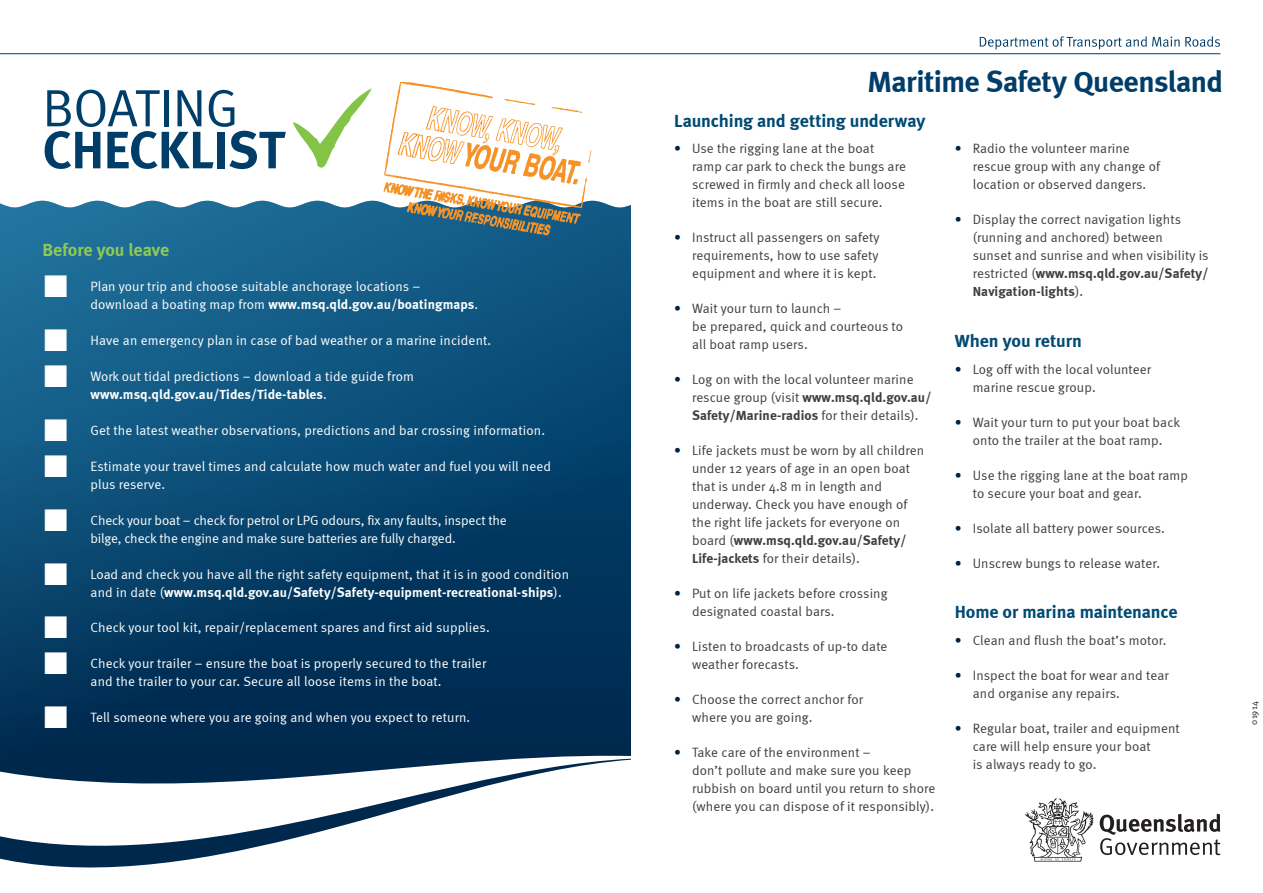
<style>
.page{position:relative;width:1263px;height:893px;background:#fff}
.page>*{position:absolute;margin:0;border:0;box-sizing:border-box;transform-origin:0 0}
.Level_1_Heading__24p{font:700 52.5px/42px "Meta";letter-spacing:-.01em;color:#003e69}
.Level_1_Heading__30p{font:700 30px "Meta";letter-spacing:-.015em;color:#003e69}
.Level_3_Heading__18p{font:700 18px "Meta";letter-spacing:-.01em;color:#004a73}
.Level_3_Heading__18p-2{font:700 18px "Meta";letter-spacing:-.005em;color:#8ec957}
.t1{font:13.5px/18px "Meta Normal";letter-spacing:.01em;color:#3e3e3f}
.t2{font:13.5px/18px "Meta Normal";letter-spacing:.01em;color:#fff}
.t3{font:13.5px/18px "Meta Normal";letter-spacing:-.01em;color:#fff}
.Secondary_Body_text{font:9px "Meta Normal";letter-spacing:.01em;color:#231f20}
.s1{font-family:"Meta Normal";font-weight:400}
.s2{font-family:"Meta";font-weight:700}
.s3{color:#002444}
</style>
<div class="page">
<svg style="left:0;top:786px;width:486px;height:82px"></svg>
<svg style="left:0;top:201px;width:631px;height:584px;background:#104b73"></svg>
<svg style="left:1100px;top:814px;width:120px;height:41px"></svg>
<svg style="left:1025px;top:798px;width:68px;height:64px"></svg>
<hr style="left:0;top:53px;width:1220px;height:1px;background:#003e69">
<svg style="left:980px;top:36px;width:199px;height:13px"></svg>
<svg style="left:1185px;top:36px;width:35px;height:11px"></svg>
<svg style="left:293px;top:88px;width:79px;height:80px"></svg>
<svg style="left:383px;top:82px;width:208px;height:153px"></svg>
<svg style="left:45px;top:275px;width:22px;height:22px"></svg>
<svg style="left:45px;top:329px;width:22px;height:22px"></svg>
<svg style="left:45px;top:365px;width:22px;height:22px"></svg>
<svg style="left:45px;top:419px;width:22px;height:22px"></svg>
<svg style="left:45px;top:455px;width:22px;height:22px"></svg>
<svg style="left:45px;top:509px;width:22px;height:22px"></svg>
<svg style="left:45px;top:563px;width:22px;height:22px"></svg>
<svg style="left:45px;top:616px;width:22px;height:22px"></svg>
<svg style="left:45px;top:652px;width:22px;height:22px"></svg>
<svg style="left:45px;top:706px;width:22px;height:22px"></svg>
<p class="Level_1_Heading__24p" style="left:43px;top:86px;width:244px"><span class="s1">BOATING<br></span>CHECKLIST</p>
<p class="Level_3_Heading__18p-2" style="left:43px;top:239px;width:128px">Before you leave</p>
<p class="t2" style="left:91px;top:278px;width:389px">Plan your trip and choose suitable anchorage locations – download a boating map from <span class="s2">www.msq.qld.gov.au/boatingmaps</span>.</p>
<p class="t2" style="left:91px;top:331px;width:402px">Have an emergency plan in case of bad weather or a marine incident.</p>
<p class="t2" style="left:91px;top:367px;width:325px">Work out tidal predictions – download a tide guide from <span class="s2">www.msq.qld.gov.au/Tides/Tide-tables</span>.</p>
<p class="t2" style="left:91px;top:421px;width:456px">Get the latest weather observations, predictions and bar crossing information.</p>
<p class="t2" style="left:91px;top:457px;width:462px">Estimate your travel times and calculate how much water and fuel you will need plus reserve.</p>
<p class="t3" style="left:91px;top:511px;width:418px">Check your boat – check for petrol or LPG odours, fix any faults, inspect the bilge, check the engine and make sure batteries are fully charged.</p>
<p class="t2" style="left:91px;top:565px;width:480px">Load and check you have all the right safety equipment, that it is in good condition and in date (<span class="s2">www.msq.qld.gov.au/Safety/Safety-equipment-recreational-ships</span>).</p>
<p class="t2" style="left:91px;top:619px;width:401px">Check your tool kit, repair/replacement spares and first aid supplies.</p>
<p class="t2" style="left:91px;top:654px;width:397px">Check your trailer – ensure the boat is properly secured to the trailer and the trailer to your car. Secure all loose items in the boat.</p>
<p class="t2" style="left:91px;top:708px;width:381px">Tell someone where you are going and when you expect to return.</p>
<p class="Level_1_Heading__30p" style="left:867px;top:64px;width:357px">Maritime Safety Queensland</p>
<p class="Level_3_Heading__18p" style="left:674px;top:110px;width:253px">Launching and getting underway</p>
<p class="t1" style="left:692px;top:139px;width:215px;text-indent:-18px"><span class="s3">•</span> Use the rigging lane at the boat ramp car park to check the bungs are screwed in firmly and check all loose items in the boat are still secure.</p>
<p class="t1" style="left:692px;top:228px;width:189px;text-align:justify;text-indent:-18px"><span class="s3">•</span> Instruct all passengers on safety requirements, how to use safety equipment and where it is kept.</p>
<p class="t1" style="left:692px;top:299px;width:213px;text-indent:-18px"><span class="s3">•</span> Wait your turn to launch –<br>be prepared, quick and courteous to all boat ramp users.</p>
<p class="t1" style="left:692px;top:370px;width:241px;text-indent:-18px"><span class="s3">•</span> Log on with the local volunteer marine rescue group (visit <span class="s2">www.msq.qld.gov.au/<br>Safety/Marine-radios</span> for their details).</p>
<p class="t1" style="left:692px;top:441px;width:234px;text-indent:-18px"><span class="s3">•</span> Life jackets must be worn by all children under 12 years of age in an open boat that is under 4.8 m in length and underway. Check you have enough of the right life jackets for everyone on board (<span class="s2">www.msq.qld.gov.au/Safety/ Life-jackets</span> for their details).</p>
<p class="t1" style="left:692px;top:584px;width:197px;text-indent:-18px"><span class="s3">•</span> Put on life jackets before crossing designated coastal bars.</p>
<p class="t1" style="left:692px;top:637px;width:197px;text-indent:-18px"><span class="s3">•</span> Listen to broadcasts of up-to date weather forecasts.</p>
<p class="t1" style="left:692px;top:690px;width:173px;text-indent:-18px"><span class="s3">•</span> Choose the correct anchor for where you are going.</p>
<p class="t1" style="left:692px;top:744px;width:245px;text-indent:-18px"><span class="s3">•</span> Take care of the environment –<br>don’t pollute and make sure you keep rubbish on board until you return to shore (where you can dispose of it responsibly).</p>
<p class="t1" style="left:973px;top:139px;width:189px;text-indent:-18px"><span class="s3">•</span> Radio the volunteer marine rescue group with any change of location or observed dangers.</p>
<p class="t1" style="left:973px;top:210px;width:237px;text-indent:-18px"><span class="s3">•</span> Display the correct navigation lights (running and anchored) between<br>sunset and sunrise and when visibility is restricted (<span class="s2">www.msq.qld.gov.au/Safety/ Navigation-lights</span>).</p>
<p class="Level_3_Heading__18p" style="left:955px;top:330px;width:129px">When you return</p>
<p class="t1" style="left:973px;top:360px;width:180px;text-indent:-18px"><span class="s3">•</span> Log off with the local volunteer marine rescue group.</p>
<p class="t1" style="left:955px;top:413px;width:227px;text-align:center"><span class="s3">•</span> Wait your turn to put your boat back onto the trailer at the boat ramp.</p>
<p class="t1" style="left:973px;top:466px;width:217px;text-indent:-18px"><span class="s3">•</span> Use the rigging lane at the boat ramp to secure your boat and gear.</p>
<p class="t1" style="left:955px;top:519px;width:212px"><span class="s3">•</span> Isolate all battery power sources.</p>
<p class="t1" style="left:955px;top:554px;width:207px"><span class="s3">•</span> Unscrew bungs to release water.</p>
<p class="Level_3_Heading__18p" style="left:955px;top:601px;width:224px">Home or marina maintenance</p>
<p class="t1" style="left:955px;top:631px;width:213px"><span class="s3">•</span> Clean and flush the boat’s motor.</p>
<p class="t1" style="left:973px;top:666px;width:197px;text-indent:-18px"><span class="s3">•</span> Inspect the boat for wear and tear and organise any repairs.</p>
<p class="t1" style="left:973px;top:719px;width:209px;text-indent:-18px"><span class="s3">•</span> Regular boat, trailer and equipment care will help ensure your boat<br>is always ready to go.</p>
<p class="Secondary_Body_text" style="left:1249px;top:724px;width:24px;rotate:-90deg">01914</p>
</div>
